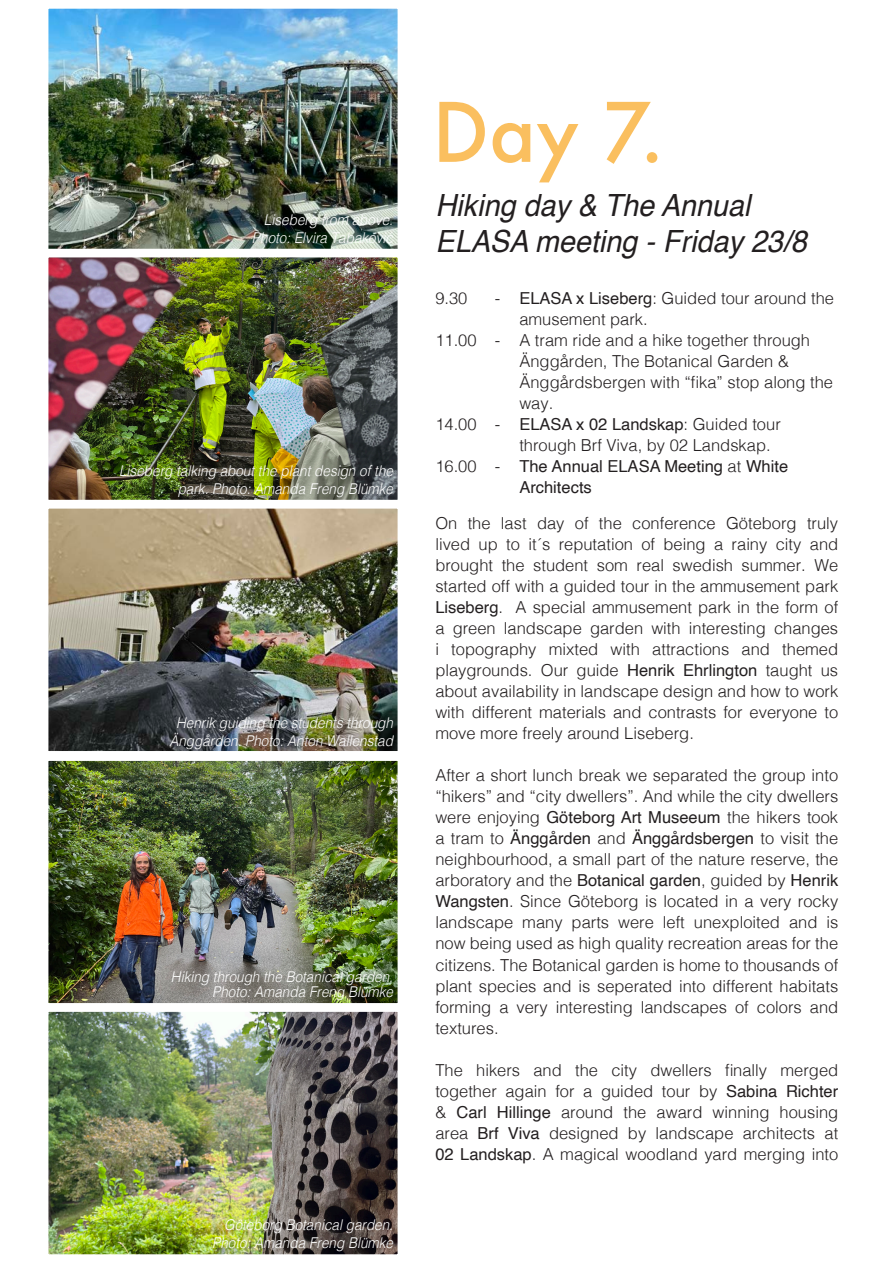
<style>
.page{position:relative;width:893px;height:1263px;background:#fff}
.page>*{position:absolute;margin:0;border:0;box-sizing:border-box;transform-origin:0 0}
.TOC_1{font:500 79.5px "Futura";color:#fabf5f}
.t1{font:italic 30.6px/36px "Helvetica";color:#231f20;scale:.94 1}
.t2{font:300 16.5px/21px "Helvetica";color:#231f20;text-align:justify}
.t3{font:16.5px/21px "Helvetica";color:#231f20}
.t4{font:italic 300 14.85px/18px "Helvetica";color:#fff;text-align:right;scale:.91 1}
.s1{font-weight:400}
.s2{font-weight:300}
</style>
<div class="page">
<img style="left:50px;top:10px;width:346px;height:239px">
<div style="left:40px;top:0;width:366px;height:260px;border:9px solid #fff"></div>
<img style="left:50px;top:259px;width:346px;height:240px">
<div style="left:40px;top:249px;width:366px;height:260px;border:9px solid #fff"></div>
<img style="left:50px;top:510px;width:346px;height:240px">
<div style="left:40px;top:500px;width:366px;height:260px;border:9px solid #fff"></div>
<img style="left:50px;top:762px;width:346px;height:240px">
<div style="left:40px;top:752px;width:366px;height:260px;border:9px solid #fff"></div>
<img style="left:50px;top:1013px;width:346px;height:240px">
<div style="left:40px;top:1003px;width:366px;height:260px;border:9px solid #fff"></div>
<p class="t4" style="left:264px;top:210px;width:143px">Liseberg from above.</p>
<p class="t4" style="left:252px;top:228px;width:156px">Photo: Elvira Tabaković</p>
<p class="t4" style="left:119px;top:461px;width:302px">Liseberg talking about the plant design of the park. Photo: Amanda Freng Blümke</p>
<p class="t4" style="left:169px;top:712px;width:247px;text-align:center">Henrik guiding the students through<br>Änggården. Photo: Anton Wallenstad</p>
<p class="t4" style="left:171px;top:967px;width:246px">Hiking through the Botanical garden.</p>
<p class="t4" style="left:212px;top:982px;width:200px">Photo: Amanda Freng Blümke</p>
<p class="t4" style="left:224px;top:1215px;width:187px">Göteborg Botanical garden.</p>
<p class="t4" style="left:212px;top:1233px;width:200px">Photo: Amanda Freng Blümke</p>
<p class="TOC_1" style="left:432px;top:78px;width:233px">Day 7.</p>
<p class="t1" style="left:435px;top:188px;width:397px">Hiking day &amp; The Annual<br>ELASA meeting - Friday 23/8</p>
<p class="t2" style="left:435px;top:286px;width:34px">9.30</p>
<p class="t2" style="left:435px;top:328px;width:43px">11.00</p>
<p class="t2" style="left:495px;top:287px;width:7px">-</p>
<p class="t2" style="left:495px;top:329px;width:7px">-</p>
<p class="t2" style="left:435px;top:412px;width:43px">14.00</p>
<p class="t2" style="left:435px;top:454px;width:43px">16.00</p>
<p class="t2" style="left:495px;top:413px;width:7px">-</p>
<p class="t2" style="left:495px;top:455px;width:7px">-</p>
<p class="t2" style="left:519px;top:287px;width:316px"><span class="s1">ELASA x Liseberg</span>: Guided tour around the amusement park.</p>
<p class="t2" style="left:519px;top:329px;width:315px;text-align:left">A tram ride and a hike together through<br>Änggården, The Botanical Garden &amp;<br>Änggårdsbergen with “fika” stop along the way.</p>
<p class="t2" style="left:519px;top:413px;width:263px"><span class="s1">ELASA x 02 Landskap</span>: Guided tour through Brf Viva, by 02 Landskap.</p>
<p class="t3" style="left:519px;top:457px;width:270px">The Annual ELASA Meeting <span class="s2">at</span> White<br>Architects</p>
<p class="t2" style="left:435px;top:512px;width:404px">On the last day of the conference Göteborg truly lived up to it´s reputation of being a rainy city and brought the student som real swedish summer. We started off with a guided tour in the ammusement park <span class="s1">Liseberg</span>. A special ammusement park in the form of a green landscape garden with interesting changes i topography mixted with attractions and themed playgrounds. Our guide <span class="s1">Henrik Ehrlington</span> taught us about availability in landscape design and how to work with different materials and contrasts for everyone to move more freely around Liseberg.</p>
<p class="t2" style="left:435px;top:764px;width:404px">After a short lunch break we separated the group into “hikers” and “city dwellers”. And while the city dwellers were enjoying <span class="s1">Göteborg Art Museeum</span> the hikers took a tram to <span class="s1">Änggården</span> and <span class="s1">Änggårdsbergen</span> to visit the neighbourhood, a small part of the nature reserve, the arboratory and the <span class="s1">Botanical garden</span>, guided by <span class="s1">Henrik Wangsten</span>. Since Göteborg is located in a very rocky landscape many parts were left unexploited and is now being used as high quality recreation areas for the citizens. The Botanical garden is home to thousands of plant species and is seperated into different habitats forming a very interesting landscapes of colors and textures.</p>
<p class="t2" style="left:435px;top:1058px;width:404px">The hikers and the city dwellers finally merged together again for a guided tour by <span class="s1">Sabina Richter </span>&amp; <span class="s1">Carl Hillinge</span> around the award winning housing area <span class="s1">Brf Viva</span> designed by landscape architects at <span class="s1">02 Landskap</span>. A magical woodland yard merging into</p>
</div>
